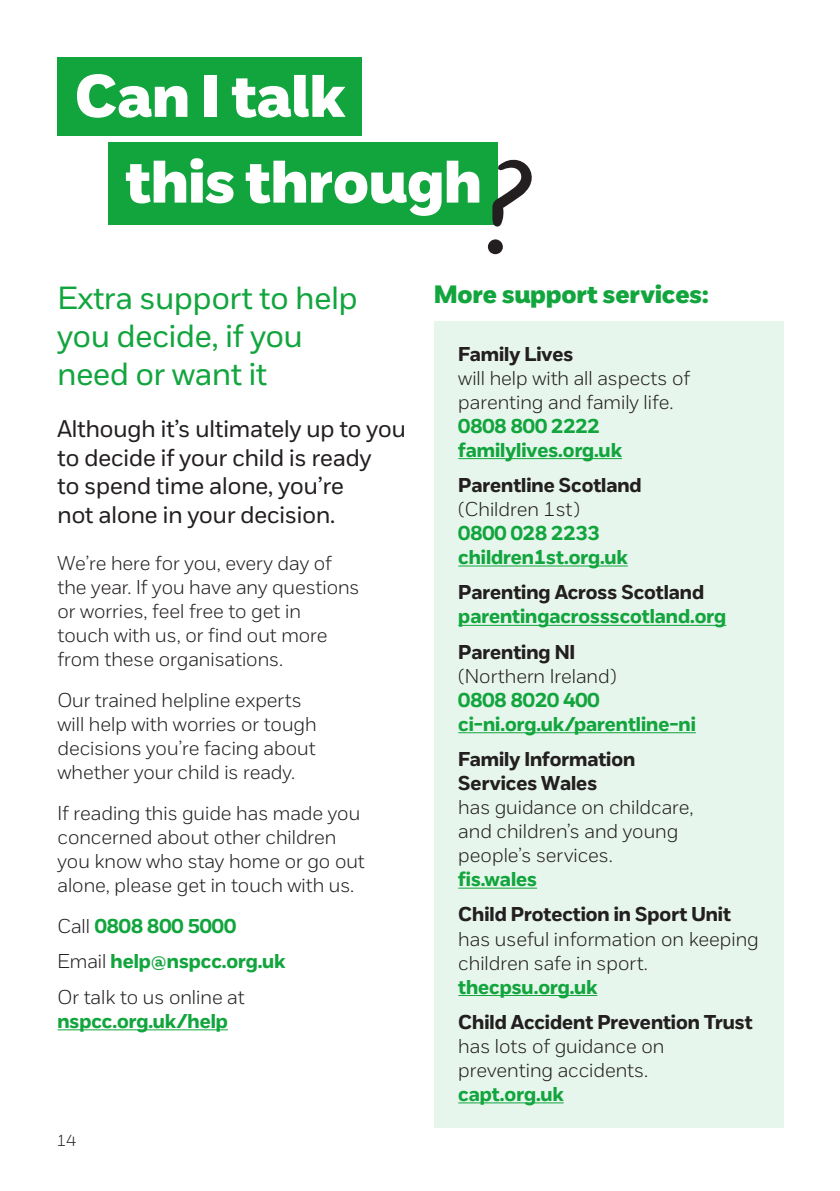
<style>
.page{position:relative;width:840px;height:1191px;background:#fff}
.page>*{position:absolute;margin:0;border:0;box-sizing:border-box;transform-origin:0 0}
.t1{font:59.8px "NSPCC Headline";letter-spacing:.01em;color:#fff}
.t2{font:32px/38.4px "NSPCC";color:#12a53e}
.t3{font:25px "NSPCC Headline";color:#12a53e}
.t4{font:24px/28.8px "NSPCC";color:#231f20}
.t5{font:300 20px/24px "NSPCC";color:#231f20}
.t6{font:700 20px/24px "NSPCC";color:#12a53e}
.t7{font:300 16px "NSPCC";color:#231f20}
.s1{font-weight:300;color:#231f20}
.s2{font-weight:700;color:#12a53e}
.s3{font-weight:700}
.s4{color:#231f20}
</style>
<div class="page">
<div style="left:57px;top:57px;width:305px;height:78px;background:#12a53e"></div>
<div style="left:108px;top:142px;width:390px;height:83px;background:#12a53e"></div>
<hr style="left:57px;top:1029px;width:171px;height:1px;background:#12a53e">
<svg style="left:492px;top:159px;width:40px;height:68px"></svg>
<div style="left:487px;top:239px;width:16px;height:15px;background:#231f20;border-radius:50%"></div>
<div style="left:434px;top:321px;width:348px;height:806px;background:#e7f6ec"></div>
<hr style="left:458px;top:458px;width:163px;height:1px;background:#12a53e">
<hr style="left:458px;top:565px;width:169px;height:1px;background:#12a53e">
<hr style="left:458px;top:625px;width:267px;height:1px;background:#12a53e">
<hr style="left:458px;top:732px;width:237px;height:1px;background:#12a53e">
<hr style="left:458px;top:887px;width:78px;height:1px;background:#12a53e">
<hr style="left:458px;top:995px;width:139px;height:1px;background:#12a53e">
<hr style="left:458px;top:1102px;width:105px;height:1px;background:#12a53e">
<hr style="left:839px;top:0;width:1px;height:1191px;background:#0cae4c">
<p class="t1" style="left:74px;top:59px;width:272px">Can I talk</p>
<p class="t1" style="left:125px;top:145px;width:357px">this through</p>
<p class="t2" style="left:57px;top:278px;width:301px">Extra support to help you decide, if you need or want it</p>
<p class="t4" style="left:57px;top:414px;width:349px">Although it’s ultimately up to you to decide if your child is ready<br>to spend time alone, you’re<br>not alone in your decision.</p>
<p class="t5" style="left:57px;top:551px;width:303px">We’re here for you, every day of the year. If you have any questions or worries, feel free to get in<br>touch with us, or find out more from these organisations.</p>
<p class="t5" style="left:57px;top:688px;width:260px">Our trained helpline experts will help with worries or tough decisions you’re facing about whether your child is ready.</p>
<p class="t5" style="left:57px;top:801px;width:308px">If reading this guide has made you concerned about other children you know who stay home or go out alone, please get in touch with us.</p>
<p class="t6" style="left:57px;top:914px;width:180px"><span class="s1">Call</span> 0808 800 5000</p>
<p class="t6" style="left:57px;top:949px;width:229px"><span class="s1">Email</span> help@nspcc.org.uk</p>
<p class="t5" style="left:57px;top:984px;width:189px">Or talk to us online at <span class="s2">nspcc.org.uk/help</span></p>
<p class="t7" style="left:57px;top:1131px;width:21px">14</p>
<p class="t3" style="left:434px;top:279px;width:276px">More support services:</p>
<p class="t5" style="left:458px;top:341px;width:233px"><span class="s3">Family Lives<br></span>will help with all aspects of parenting and family life.<br><span class="s2">0808 800 2222 familylives.org.uk</span></p>
<p class="t6" style="left:458px;top:473px;width:185px"><span class="s4">Parentline Scotland </span><span class="s1">(Children 1st)<br></span>0800 028 2233 children1st.org.uk</p>
<p class="t6" style="left:458px;top:580px;width:269px"><span class="s4">Parenting Across Scotland </span>parentingacrossscotland.org</p>
<p class="t6" style="left:458px;top:639px;width:239px"><span class="s4">Parenting NI<br></span><span class="s1">(Northern Ireland)<br></span>0808 8020 400 ci-ni.org.uk/parentline-ni</p>
<p class="t5" style="left:458px;top:747px;width:237px"><span class="s3">Family Information<br>Services Wales<br></span>has guidance on childcare, and children’s and young people’s services. <span class="s2">fis.wales</span></p>
<p class="t5" style="left:458px;top:902px;width:302px"><span class="s3">Child Protection in Sport Unit </span>has useful information on keeping children safe in sport. <span class="s2">thecpsu.org.uk</span></p>
<p class="t5" style="left:458px;top:1009px;width:295px"><span class="s3">Child Accident Prevention Trust </span>has lots of guidance on preventing accidents. <span class="s2">capt.org.uk</span></p>
</div>
